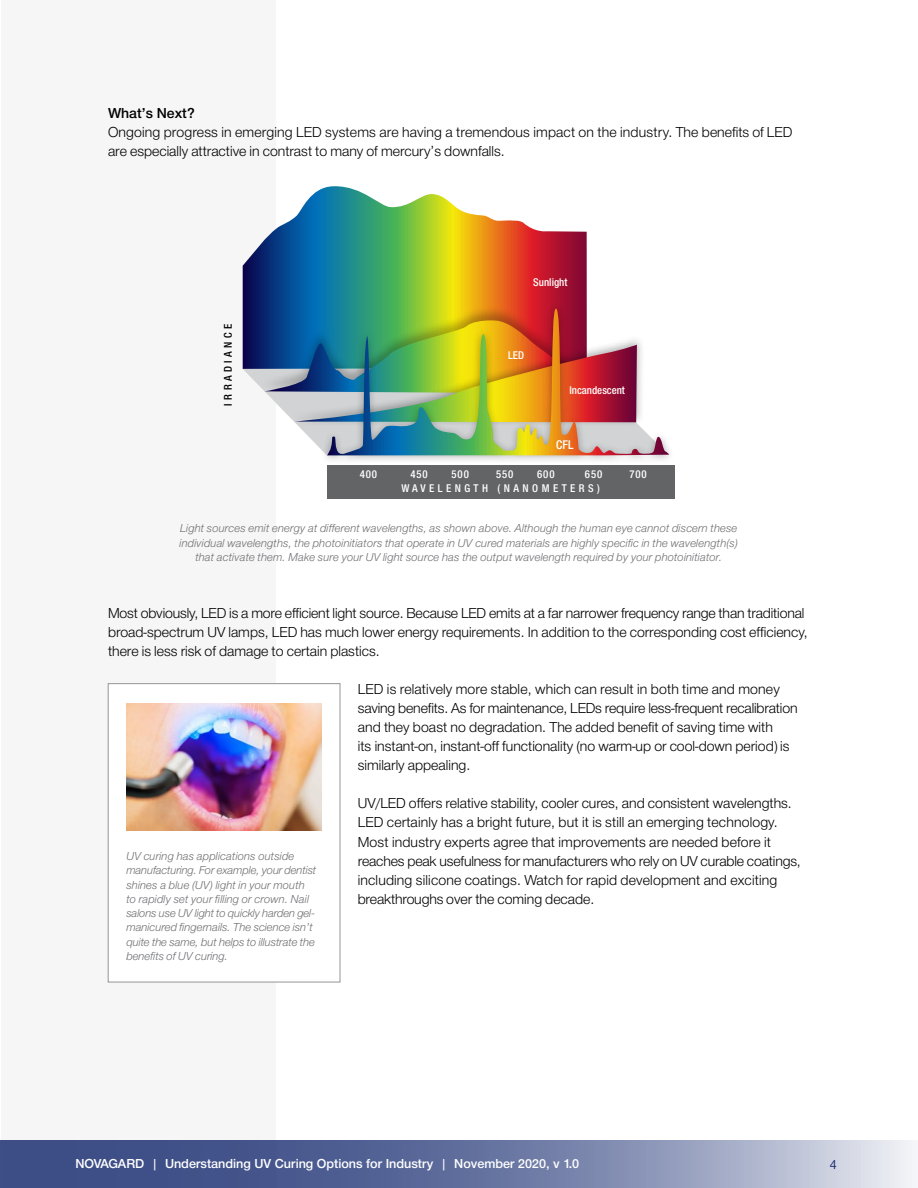
<style>
.page{position:relative;width:918px;height:1188px;background:#fff}
.page>*{position:absolute;margin:0;border:0;box-sizing:border-box;transform-origin:0 0}
.t1{font:15px/19px "Helvetica Neue H45";color:#000}
.t2{font:15px "Helvetica Neue H65";color:#000}
.t3{font:13.5px "Helvetica Neue H65";color:#fff}
.t4{font:13.5px "Helvetica Neue H55";color:#1c3073}
.t5{font:13.05px "Helvetica Neue H67";color:#fff}
.t6{font:12px/14.2px "Helvetica Neue H46";letter-spacing:.01em;color:#6d6e71;text-align:center}
.t7{font:11.55px "Helvetica Neue H67";letter-spacing:.075em;color:#fff}
.t8{font:11.55px "Helvetica Neue H67";letter-spacing:.3em;color:#fff}
.t9{font:11.55px "Helvetica Neue H67";color:#fff}
.t10{font:11.55px "Helvetica Neue H67";letter-spacing:.3em;color:#000}
</style>
<div class="page">
<div style="left:1px;top:0;width:274px;height:1188px;background:#f6f6f6"></div>
<svg style="left:243px;top:186px;width:344px;height:134px"></svg>
<div style="left:259px;top:306px;width:344px;height:89px;background:#000;opacity:.26"></div>
<svg style="left:243px;top:320px;width:77px;height:128px"></svg>
<div style="left:320px;top:301px;width:356px;height:163px;background:#000;opacity:.3"></div>
<img style="left:327px;top:309px;width:342px;height:148px">
<div style="left:327px;top:465px;width:348px;height:34px;background:#636466"></div>
<div style="left:108px;top:683px;width:232px;height:299px;background:#fff;border:1px solid #939598"></div>
<img style="left:127px;top:703px;width:195px;height:128px">
<svg style="left:0;top:1140px;width:916px;height:48px;background:#727ea8"></svg>
<p class="t2" style="left:108px;top:103px;width:88px">What’s Next?</p>
<p class="t1" style="left:108px;top:124px;width:686px">Ongoing progress in emerging LED systems are having a tremendous impact on the industry. The benefits of LED are especially attractive in contrast to many of mercury’s downfalls.</p>
<p class="t10" style="left:220px;top:406px;width:84px;rotate:-90deg">IRRADIANCE</p>
<p class="t9" style="left:533px;top:275px;width:36px">Sunlight</p>
<p class="t7" style="left:508px;top:347px;width:18px">LED</p>
<p class="t9" style="left:569px;top:383px;width:57px">Incandescent</p>
<p class="t5" style="left:556px;top:436px;width:19px">CFL</p>
<p class="t8" style="left:402px;top:481px;width:200px">WAVELENGTH (NANOMETERS)</p>
<p class="t7" style="left:360px;top:467px;width:19px">400</p>
<p class="t7" style="left:410px;top:467px;width:19px">450</p>
<p class="t7" style="left:452px;top:467px;width:19px">500</p>
<p class="t7" style="left:496px;top:467px;width:19px">550</p>
<p class="t7" style="left:537px;top:467px;width:19px">600</p>
<p class="t7" style="left:585px;top:467px;width:19px">650</p>
<p class="t7" style="left:629px;top:467px;width:19px">700</p>
<p class="t6" style="left:180px;top:522px;width:560px">Light sources emit energy at different wavelengths, as shown above. Although the human eye cannot discern these individual wavelengths, the photoinitiators that operate in UV cured materials are highly specific in the wavelength(s) that activate them. Make sure your UV light source has the output wavelength required by your photoinitiator.</p>
<p class="t1" style="left:108px;top:605px;width:701px">Most obviously, LED is a more efficient light source. Because LED emits at a far narrower frequency range than traditional broad-spectrum UV lamps, LED has much lower energy requirements. In addition to the corresponding cost efficiency, there is less risk of damage to certain plastics.</p>
<p class="t1" style="left:358px;top:681px;width:441px">LED is relatively more stable, which can result in both time and money saving benefits. As for maintenance, LEDs require less-frequent recalibration and they boast no degradation. The added benefit of saving time with<br>its instant-on, instant-off functionality (no warm-up or cool-down period) is similarly appealing.</p>
<p class="t1" style="left:358px;top:795px;width:445px">UV/LED offers relative stability, cooler cures, and consistent wavelengths.<br>LED certainly has a bright future, but it is still an emerging technology.<br>Most industry experts agree that improvements are needed before it reaches peak usefulness for manufacturers who rely on UV curable coatings, including silicone coatings. Watch for rapid development and exciting breakthroughs over the coming decade.</p>
<p class="t6" style="left:126px;top:850px;width:191px;text-align:left">UV curing has applications outside manufacturing. For example, your dentist shines a blue (UV) light in your mouth to rapidly set your filling or crown. Nail salons use UV light to quickly harden gel&shy;manicured fingernails. The science isn’t quite the same, but helps to illustrate the benefits of UV curing.</p>
<p class="t3" style="left:75px;top:1155px;width:505px">NOVAGARD | Understanding UV Curing Options for Industry | November 2020, v 1.0</p>
<p class="t4" style="left:830px;top:1155px;width:9px">4</p>
</div>
